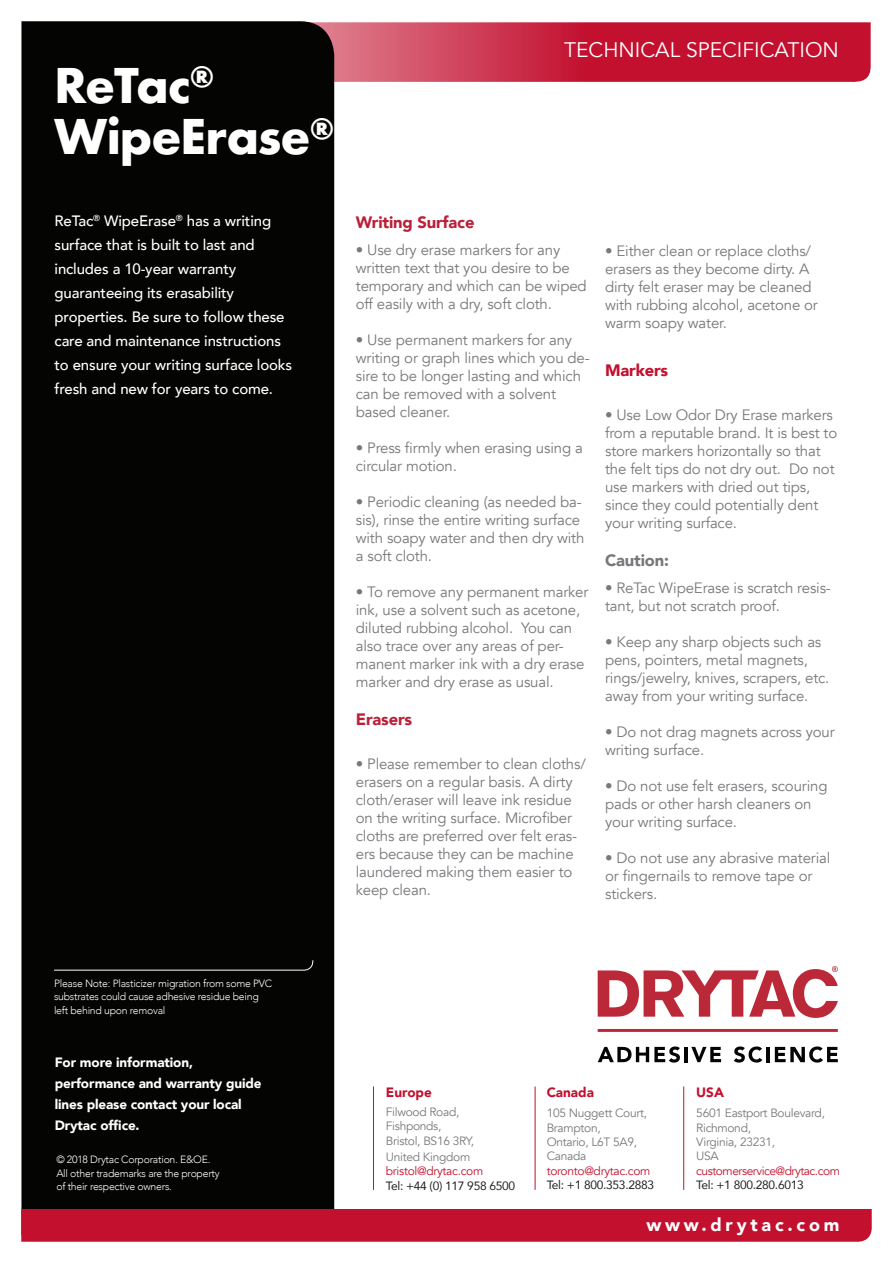
<style>
.page{position:relative;width:893px;height:1263px;background:#fff}
.page>*{position:absolute;margin:0;border:0;box-sizing:border-box;transform-origin:0 0}
.t1{font:700 46.5px "Futura";letter-spacing:-.025em;color:#fff}
.t2{font:21px "Avenir";color:#fff}
.t3{font:900 18px "Avenir";letter-spacing:.21em;color:#fff}
.t4{font:900 16.5px "Avenir";letter-spacing:-.01em;color:#ba2139}
.t5{font:900 16.5px "Avenir";letter-spacing:-.01em;color:#76787b}
.t6{font:900 16.5px "Avenir";letter-spacing:-.01em;color:#c3102f}
.t7{font:15px/18px "Avenir";letter-spacing:-.01em;color:#76787b}
.t8{font:500 15px/24px "Avenir";letter-spacing:-.01em;color:#fff}
.t9{font:900 13.5px/21px "Avenir";letter-spacing:-.01em;color:#fff}
.t10{font:900 13.5px "Avenir";color:#c3102f}
.t11{font:12px "Avenir";letter-spacing:-.025em;color:#76787b}
.t12{font:12px "Avenir";letter-spacing:-.025em;color:#c3102f}
.t13{font:12px "Avenir";letter-spacing:-.025em;color:#231f20}
.t14{font:300 10.5px/13.5px "Avenir";letter-spacing:-.025em;color:#fff}
</style>
<div class="page">
<svg style="left:334px;top:22px;width:537px;height:61px;background:#ca2e49"></svg>
<div style="left:21px;top:21px;width:313px;height:1188px;background:#040503"></div>
<div style="left:21px;top:1209px;width:851px;height:33px;background:#c3102f"></div>
<hr style="left:373px;top:1086px;width:1px;height:104px;background:#c3102f">
<hr style="left:535px;top:1086px;width:1px;height:104px;background:#c3102f">
<hr style="left:683px;top:1086px;width:1px;height:104px;background:#c3102f">
<svg style="left:598px;top:966px;width:240px;height:52px"></svg>
<svg style="left:598px;top:1046px;width:82px;height:16px"></svg>
<hr style="left:684px;top:1047px;width:4px;height:15px;background:#040503">
<svg style="left:691px;top:1047px;width:30px;height:15px"></svg>
<svg style="left:734px;top:1046px;width:28px;height:16px"></svg>
<hr style="left:766px;top:1047px;width:4px;height:15px;background:#040503">
<svg style="left:775px;top:1046px;width:63px;height:16px"></svg>
<hr style="left:598px;top:1029px;width:240px;height:3px;background:#bb2938">
<svg style="left:54px;top:960px;width:260px;height:11px;background:#1b1c1a"></svg>
<p class="t1" style="left:54px;top:52px;width:163px">ReTac<sup>®</sup></p>
<p class="t1" style="left:54px;top:103px;width:283px">WipeErase<sup>®</sup></p>
<p class="t2" style="left:564px;top:37px;width:276px">TECHNICAL SPECIFICATION</p>
<p class="t8" style="left:55px;top:208px;width:239px">ReTac<sup>®</sup> WipeErase<sup>®</sup> has a writing surface that is built to last and includes a 10-year warranty guaranteeing its erasability properties. Be sure to follow these care and maintenance instructions to ensure your writing surface looks fresh and new for years to come.</p>
<p class="t4" style="left:356px;top:209px;width:120px">Writing Surface</p>
<p class="t7" style="left:356px;top:241px;width:232px">• Use dry erase markers for any written text that you desire to be temporary and which can be wiped off easily with a dry, soft cloth.</p>
<p class="t7" style="left:356px;top:331px;width:235px">• Use permanent markers for any writing or graph lines which you de&shy;sire to be longer lasting and which can be removed with a solvent based cleaner.</p>
<p class="t7" style="left:356px;top:439px;width:228px">• Press firmly when erasing using a circular motion.</p>
<p class="t7" style="left:356px;top:493px;width:230px">• Periodic cleaning (as needed ba&shy;sis), rinse the entire writing surface with soapy water and then dry with a soft cloth.</p>
<p class="t7" style="left:356px;top:583px;width:234px">• To remove any permanent marker ink, use a solvent such as acetone, diluted rubbing alcohol. You can also trace over any areas of per&shy;manent marker ink with a dry erase marker and dry erase as usual.</p>
<p class="t4" style="left:356px;top:705px;width:58px">Erasers</p>
<p class="t7" style="left:356px;top:755px;width:232px">• Please remember to clean cloths/ erasers on a regular basis. A dirty cloth/eraser will leave ink residue on the writing surface. Microfiber cloths are preferred over felt eras&shy;ers because they can be machine laundered making them easier to keep clean.</p>
<p class="t7" style="left:605px;top:242px;width:214px">• Either clean or replace cloths/ erasers as they become dirty. A dirty felt eraser may be cleaned with rubbing alcohol, acetone or warm soapy water.</p>
<p class="t6" style="left:605px;top:356px;width:65px">Markers</p>
<p class="t7" style="left:605px;top:406px;width:234px">• Use Low Odor Dry Erase markers from a reputable brand. It is best to store markers horizontally so that the felt tips do not dry out. Do not use markers with dried out tips, since they could potentially dent your writing surface.</p>
<p class="t5" style="left:605px;top:546px;width:65px">Caution:</p>
<p class="t7" style="left:605px;top:579px;width:227px">• ReTac WipeErase is scratch resis&shy;tant, but not scratch proof.</p>
<p class="t7" style="left:605px;top:633px;width:226px">• Keep any sharp objects such as pens, pointers, metal magnets, rings/jewelry, knives, scrapers, etc. away from your writing surface.</p>
<p class="t7" style="left:605px;top:723px;width:231px">• Do not drag magnets across your writing surface.</p>
<p class="t7" style="left:605px;top:777px;width:224px">• Do not use felt erasers, scouring pads or other harsh cleaners on your writing surface.</p>
<p class="t7" style="left:605px;top:849px;width:227px">• Do not use any abrasive material or fingernails to remove tape or stickers.</p>
<p class="t14" style="left:54px;top:976px;width:220px">Please Note: Plasticizer migration from some PVC substrates could cause adhesive residue being left behind upon removal</p>
<p class="t9" style="left:55px;top:1051px;width:208px">For more information, performance and warranty guide lines please contact your local<br>Drytac office.</p>
<p class="t14" style="left:56px;top:1153px;width:165px">© 2018 Drytac Corporation. E&amp;OE.<br>All other trademarks are the property of their respective owners.</p>
<p class="t10" style="left:386px;top:1080px;width:47px">Europe</p>
<p class="t11" style="left:386px;top:1104px;width:75px">Filwood Road,</p>
<p class="t11" style="left:386px;top:1119px;width:57px">Fishponds,</p>
<p class="t11" style="left:386px;top:1133px;width:90px">Bristol, BS16 3RY,</p>
<p class="t11" style="left:386px;top:1149px;width:86px">United Kingdom</p>
<p class="t12" style="left:386px;top:1164px;width:99px">bristol@drytac.com</p>
<p class="t13" style="left:386px;top:1176px;width:131px">Tel: +44 (0) 117 958 6500</p>
<p class="t10" style="left:547px;top:1080px;width:49px">Canada</p>
<p class="t11" style="left:547px;top:1106px;width:102px">105 Nuggett Court,</p>
<p class="t11" style="left:547px;top:1120px;width:56px">Brampton,</p>
<p class="t11" style="left:547px;top:1135px;width:92px">Ontario, L6T 5A9,</p>
<p class="t11" style="left:547px;top:1149px;width:41px">Canada</p>
<p class="t12" style="left:547px;top:1163px;width:105px">toronto@drytac.com</p>
<p class="t13" style="left:547px;top:1175px;width:109px">Tel: +1 800.353.2883</p>
<p class="t10" style="left:696px;top:1080px;width:29px">USA</p>
<p class="t11" style="left:696px;top:1106px;width:130px">5601 Eastport Boulevard,</p>
<p class="t11" style="left:696px;top:1120px;width:56px">Richmond,</p>
<p class="t11" style="left:696px;top:1135px;width:80px">Virginia, 23231,</p>
<p class="t11" style="left:696px;top:1149px;width:24px">USA</p>
<p class="t12" style="left:696px;top:1163px;width:145px">customerservice@drytac.com</p>
<p class="t13" style="left:696px;top:1175px;width:109px">Tel: +1 800.280.6013</p>
<p class="t3" style="left:646px;top:1209px;width:195px">www.drytac.com</p>
</div>
